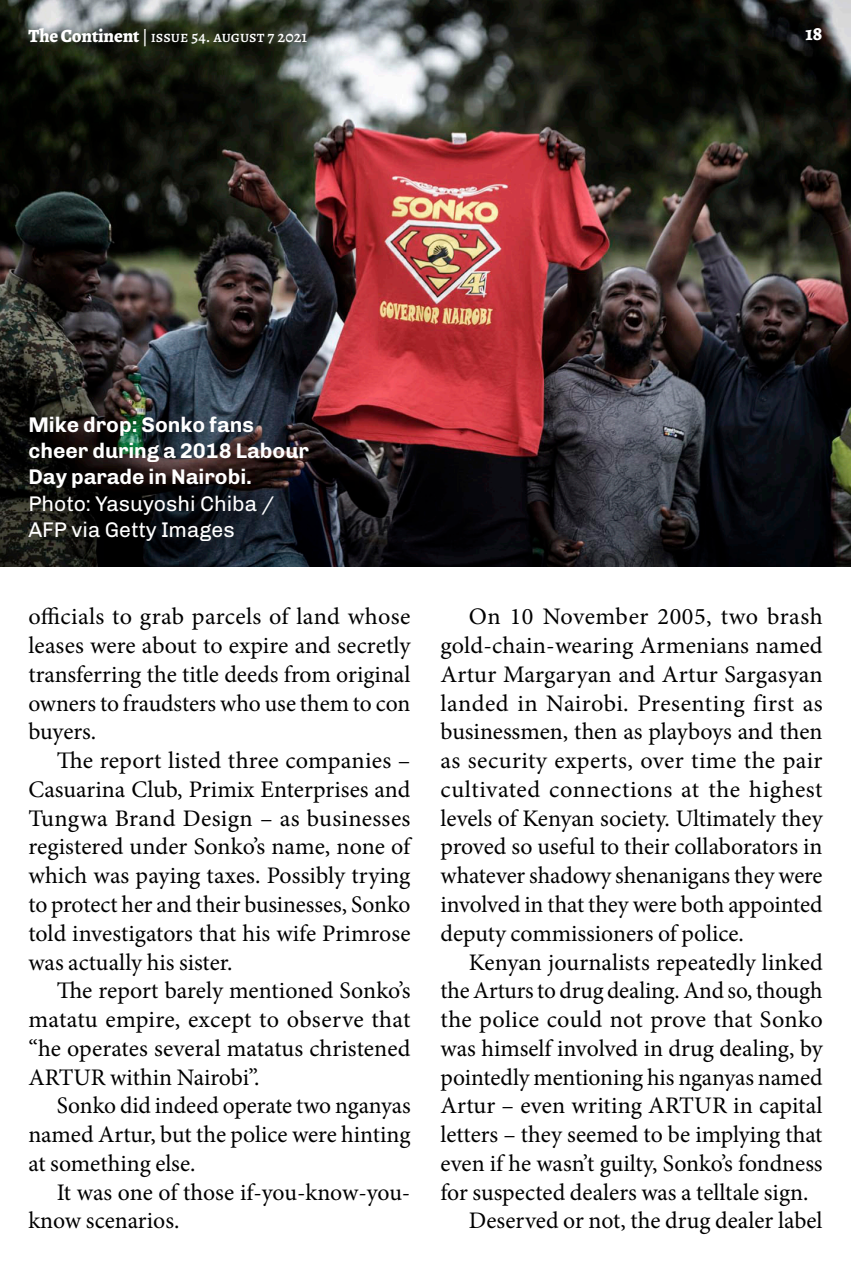
<style>
.page{position:relative;width:851px;height:1276px;background:#fff}
.page>*{position:absolute;margin:0;border:0;box-sizing:border-box;transform-origin:0 0}
.t1{font:23.75px/28.8px "Minion Pro";color:#000;text-align:justify}
.t2{font:700 21.25px/26.2px "Chivo";color:#fff}
.t3{font:800 20px "Alegreya";color:#fff}
.t4{font:500 16.25px "Alegreya";color:#fff}
.s1{font-weight:800;font-size:18.75px}
.s2{font-weight:400}
</style>
<div class="page">
<img style="left:0;top:0;width:850px;height:567px">
<p class="t4" style="left:28px;top:26px;width:280px"><span class="s1">The Continent</span> | issue 54. august 7 2021</p>
<p class="t3" style="left:805px;top:19px;width:18px">18</p>
<p class="t2" style="left:28px;top:411px;width:282px">Mike drop: Sonko fans cheer during a 2018 Labour<br>Day parade in Nairobi.<br><span class="s2">Photo: Yasuyoshi Chiba /<br>AFP via Getty Images</span></p>
<p class="t1" style="left:28px;top:602px;width:383px">officials to grab parcels of land whose leases were about to expire and secretly transferring the title deeds from original owners to fraudsters who use them to con buyers.</p>
<p class="t1" style="left:28px;top:746px;width:383px;text-indent:28px">The report listed three companies – Casuarina Club, Primix Enterprises and Tungwa Brand Design – as businesses registered under Sonko’s name, none of which was paying taxes. Possibly trying to protect her and their businesses, Sonko told investigators that his wife Primrose was actually his sister.</p>
<p class="t1" style="left:28px;top:976px;width:383px;text-indent:28px">The report barely mentioned Sonko’s matatu empire, except to observe that “he operates several matatus christened ARTUR within Nairobi”.</p>
<p class="t1" style="left:28px;top:1091px;width:384px;text-indent:28px">Sonko did indeed operate two nganyas named Artur, but the police were hinting at something else.</p>
<p class="t1" style="left:28px;top:1177px;width:383px;text-indent:28px">It was one of those if-you-know-you&shy;know scenarios.</p>
<p class="t1" style="left:440px;top:602px;width:383px;text-indent:28px">On 10 November 2005, two brash gold-chain-wearing Armenians named Artur Margaryan and Artur Sargasyan landed in Nairobi. Presenting first as businessmen, then as playboys and then as security experts, over time the pair cultivated connections at the highest levels of Kenyan society. Ultimately they proved so useful to their collaborators in whatever shadowy shenanigans they were involved in that they were both appointed deputy commissioners of police.</p>
<p class="t1" style="left:440px;top:947px;width:383px;text-indent:28px">Kenyan journalists repeatedly linked the Arturs to drug dealing. And so, though the police could not prove that Sonko was himself involved in drug dealing, by pointedly mentioning his nganyas named Artur – even writing ARTUR in capital letters – they seemed to be implying that even if he wasn’t guilty, Sonko’s fondness for suspected dealers was a telltale sign.</p>
<p class="t1" style="left:469px;top:1206px;width:355px">Deserved or not, the drug dealer label</p>
</div>
